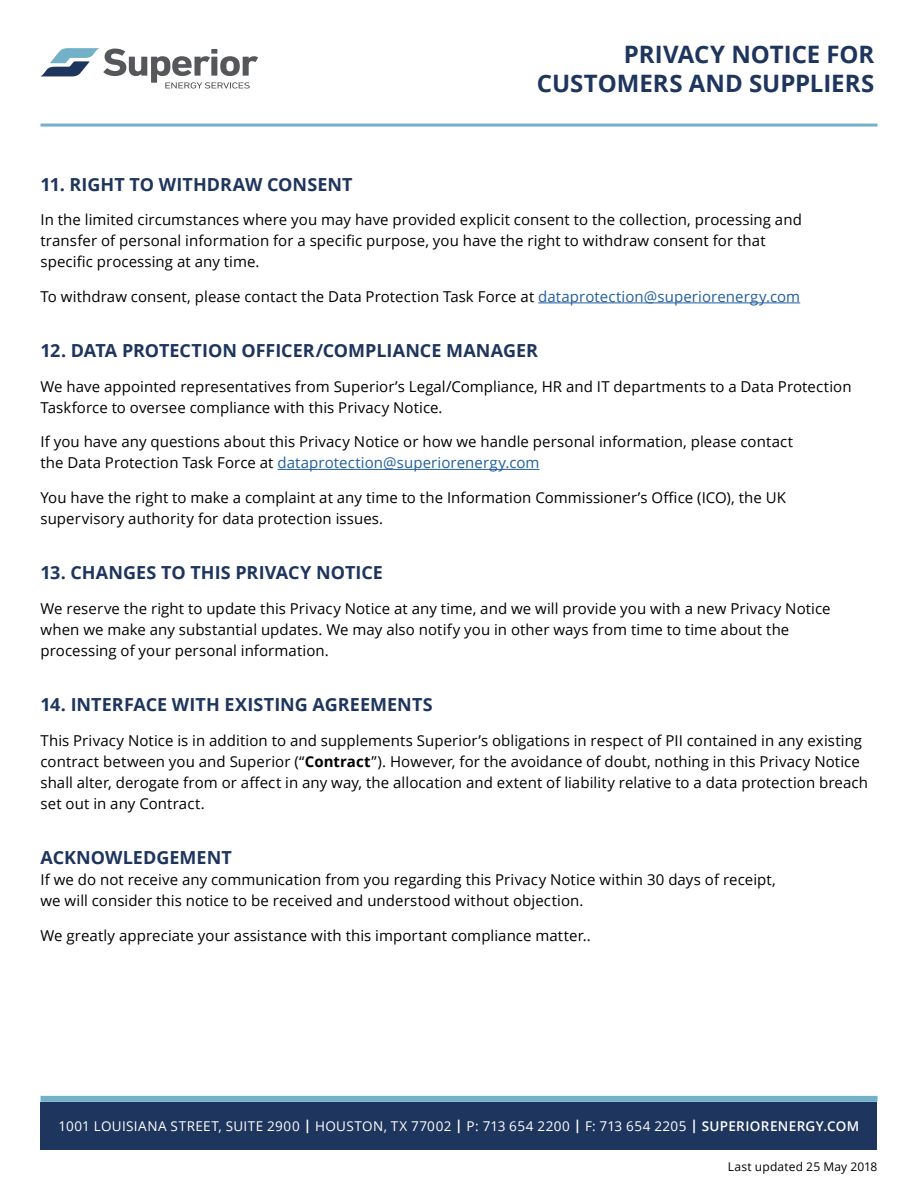
<style>
.page{position:relative;width:918px;height:1188px;background:#fff}
.page>*{position:absolute;margin:0;border:0;box-sizing:border-box;transform-origin:0 0}
.t1{font:700 24px/28.8px "Open Sans";letter-spacing:-.005em;color:#1e355e;text-align:right}
.t2{font:700 18px "Open Sans";color:#1e355e}
.t3{font:15px/21px "Open Sans";letter-spacing:.005em;color:#000}
.t4{font:13.5px "Open Sans";letter-spacing:.03em;color:#fff}
.t5{font:12px "Open Sans";letter-spacing:.015em;color:#000}
.s1{color:#215e9e}
.s2{font-weight:700}
.s3{font-weight:600}
</style>
<div class="page">
<div style="left:40px;top:1102px;width:838px;height:47px;background:#1e355e"></div>
<svg style="left:40px;top:48px;width:218px;height:41px"></svg>
<hr style="left:40px;top:124px;width:838px;height:3px;background:#72b1c8">
<div style="left:40px;top:1096px;width:838px;height:6px;background:#72b1c8"></div>
<hr style="left:538px;top:303px;width:262px;height:1px;background:#215e9e">
<hr style="left:278px;top:469px;width:262px;height:1px;background:#215e9e">
<h1 class="t1" style="left:537px;top:39px;width:339px">PRIVACY NOTICE FOR<br>CUSTOMERS AND SUPPLIERS</h1>
<p class="t2" style="left:40px;top:172px;width:314px">11. RIGHT TO WITHDRAW CONSENT</p>
<p class="t3" style="left:40px;top:209px;width:763px">In the limited circumstances where you may have provided explicit consent to the collection, processing and transfer of personal information for a specific purpose, you have the right to withdraw consent for that specific processing at any time.</p>
<p class="t3" style="left:40px;top:285px;width:761px">To withdraw consent, please contact the Data Protection Task Force at <span class="s1">dataprotection@superiorenergy.com</span></p>
<p class="t2" style="left:40px;top:338px;width:499px">12. DATA PROTECTION OFFICER/COMPLIANCE MANAGER</p>
<p class="t3" style="left:40px;top:375px;width:813px">We have appointed representatives from Superior’s Legal/Compliance, HR and IT departments to a Data Protection<br>Taskforce to oversee compliance with this Privacy Notice.</p>
<p class="t3" style="left:40px;top:431px;width:754px">If you have any questions about this Privacy Notice or how we handle personal information, please contact the Data Protection Task Force at <span class="s1">dataprotection@superiorenergy.com</span></p>
<p class="t3" style="left:40px;top:486px;width:747px">You have the right to make a complaint at any time to the Information Commissioner’s Office (ICO), the UK supervisory authority for data protection issues.</p>
<p class="t2" style="left:40px;top:560px;width:344px">13. CHANGES TO THIS PRIVACY NOTICE</p>
<p class="t3" style="left:40px;top:597px;width:792px">We reserve the right to update this Privacy Notice at any time, and we will provide you with a new Privacy Notice when we make any substantial updates. We may also notify you in other ways from time to time about the processing of your personal information.</p>
<p class="t2" style="left:40px;top:692px;width:394px">14. INTERFACE WITH EXISTING AGREEMENTS</p>
<p class="t3" style="left:40px;top:729px;width:829px">This Privacy Notice is in addition to and supplements Superior’s obligations in respect of PII contained in any existing contract between you and Superior (“<span class="s2">Contract</span>”). However, for the avoidance of doubt, nothing in this Privacy Notice shall alter, derogate from or affect in any way, the allocation and extent of liability relative to a data protection breach set out in any Contract.</p>
<p class="t2" style="left:40px;top:845px;width:193px">ACKNOWLEDGEMENT</p>
<p class="t3" style="left:40px;top:869px;width:737px">If we do not receive any communication from you regarding this Privacy Notice within 30 days of receipt, we will consider this notice to be received and understood without objection.</p>
<p class="t3" style="left:40px;top:924px;width:552px">We greatly appreciate your assistance with this important compliance matter..</p>
<p class="t4" style="left:59px;top:1117px;width:802px">1001 LOUISIANA STREET, SUITE 2900 <span class="s2">|</span> HOUSTON, TX 77002 <span class="s2">|</span> P: 713 654 2200 <span class="s2">|</span> F: 713 654 2205 <span class="s2">|</span> <span class="s3">SUPERIORENERGY.COM</span></p>
<p class="t5" style="left:728px;top:1158px;width:151px">Last updated 25 May 2018</p>
</div>
